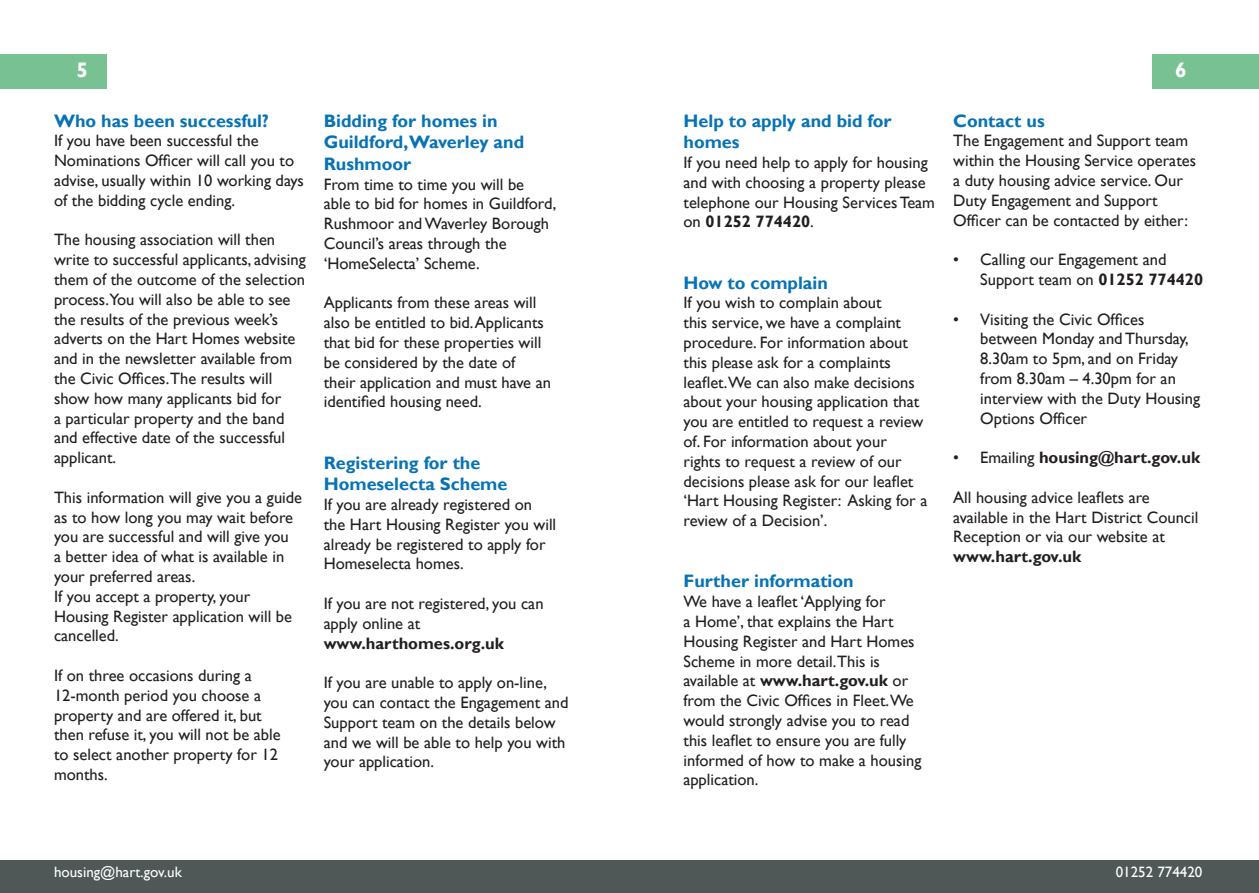
<style>
.page{position:relative;width:1259px;height:893px;background:#fff}
.page>*{position:absolute;margin:0;border:0;box-sizing:border-box;transform-origin:0 0}
.t1{font:700 21px "Gill Sans";color:#fff}
.t2{font:700 18px/21.6px "Gill Sans";color:#0773b5}
.t3{font:16.5px/19.8px "Gill Sans";color:#231f20}
.t4{font:700 16.5px "Gill Sans";color:#231f20}
.t5{font:15px "Gill Sans";color:#fff}
.s1{font-weight:700}
.s2{font-weight:400}
</style>
<div class="page">
<div style="left:0;top:54px;width:106px;height:34px;background:#78c193"></div>
<div style="left:0;top:860px;width:641px;height:33px;background:#4f5857"></div>
<div style="left:1152px;top:54px;width:107px;height:34px;background:#78c193"></div>
<div style="left:617px;top:860px;width:642px;height:33px;background:#4f5857"></div>
<p class="t1" style="left:77px;top:58px;width:13px">5</p>
<p class="t2" style="left:54px;top:110px;width:216px">Who has been successful?</p>
<p class="t3" style="left:54px;top:131px;width:251px">If you have been successful the Nominations Officer will call you to advise, usually within 10 working days of the bidding cycle ending.</p>
<p class="t3" style="left:54px;top:230px;width:253px">The housing association will then write to successful applicants, advising them of the outcome of the selection process.You will also be able to see the results of the previous week’s adverts on the Hart Homes website and in the newsletter available from the Civic Offices.The results will show how many applicants bid for<br>a particular property and the band and effective date of the successful applicant.</p>
<p class="t3" style="left:54px;top:488px;width:250px">This information will give you a guide as to how long you may wait before you are successful and will give you<br>a better idea of what is available in your preferred areas.</p>
<p class="t3" style="left:54px;top:587px;width:239px">If you accept a property, your<br>Housing Register application will be cancelled.</p>
<p class="t3" style="left:54px;top:666px;width:228px">If on three occasions during a<br>12-month period you choose a property and are offered it, but then refuse it, you will not be able to select another property for 12 months.</p>
<p class="t2" style="left:324px;top:110px;width:202px">Bidding for homes in<br>Guildford,Waverley and<br>Rushmoor</p>
<p class="t3" style="left:324px;top:174px;width:234px">From time to time you will be<br>able to bid for homes in Guildford,<br>Rushmoor and Waverley Borough<br>Council’s areas through the ‘HomeSelecta’ Scheme.</p>
<p class="t3" style="left:324px;top:293px;width:229px">Applicants from these areas will also be entitled to bid. Applicants that bid for these properties will be considered by the date of their application and must have an identified housing need.</p>
<p class="t2" style="left:324px;top:452px;width:185px">Registering for the<br>Homeselecta Scheme</p>
<p class="t3" style="left:324px;top:495px;width:234px">If you are already registered on the Hart Housing Register you will already be registered to apply for<br>Homeselecta homes.</p>
<p class="t3" style="left:324px;top:594px;width:221px">If you are not registered, you can apply online at</p>
<p class="t4" style="left:324px;top:633px;width:182px">www.harthomes.org.uk</p>
<p class="t3" style="left:324px;top:673px;width:246px">If you are unable to apply on-line, you can contact the Engagement and<br>Support team on the details below and we will be able to help you with your application.</p>
<p class="t5" style="left:54px;top:863px;width:129px">housing@hart.gov.uk</p>
<p class="t2" style="left:683px;top:110px;width:209px">Help to apply and bid for homes</p>
<p class="t3" style="left:683px;top:153px;width:253px">If you need help to apply for housing and with choosing a property please telephone our Housing Services Team on <span class="s1">01252 774420</span>.</p>
<p class="t2" style="left:683px;top:272px;width:146px">How to complain</p>
<p class="t3" style="left:683px;top:293px;width:245px">If you wish to complain about<br>this service, we have a complaint procedure. For information about this please ask for a complaints leaflet.We can also make decisions about your housing application that you are entitled to request a review of. For information about your rights to request a review of our decisions please ask for our leaflet ‘Hart Housing Register: Asking for a review of a Decision’.</p>
<p class="t2" style="left:683px;top:571px;width:172px">Further information</p>
<p class="t3" style="left:683px;top:592px;width:239px">We have a leaflet ‘Applying for<br>a Home’, that explains the Hart<br>Housing Register and Hart Homes<br>Scheme in more detail.This is available at <span class="s1">www.hart.gov.uk</span> or from the Civic Offices in Fleet.We would strongly advise you to read this leaflet to ensure you are fully informed of how to make a housing application.</p>
<p class="t1" style="left:1175px;top:58px;width:13px">6</p>
<p class="t2" style="left:953px;top:110px;width:93px">Contact us</p>
<p class="t3" style="left:953px;top:131px;width:244px">The Engagement and Support team within the Housing Service operates a duty housing advice service. Our Duty Engagement and Support Officer can be contacted by either:</p>
<p class="t3" style="left:980px;top:250px;width:224px;text-indent:-27px">• Calling our Engagement and<br>Support team on <span class="s1">01252 774420</span></p>
<p class="t3" style="left:980px;top:309px;width:221px;text-indent:-27px">• Visiting the Civic Offices between Monday and Thursday,<br>8.30am to 5pm, and on Friday from 8.30am – 4.30pm for an interview with the Duty Housing<br>Options Officer</p>
<p class="t4" style="left:953px;top:448px;width:248px"><span class="s2">• Emailing</span> housing@hart.gov.uk</p>
<p class="t3" style="left:953px;top:488px;width:247px">All housing advice leaflets are available in the Hart District Council<br>Reception or via our website at <span class="s1">www.hart.gov.uk</span></p>
<p class="t5" style="left:1115px;top:863px;width:88px">01252 774420</p>
</div>
